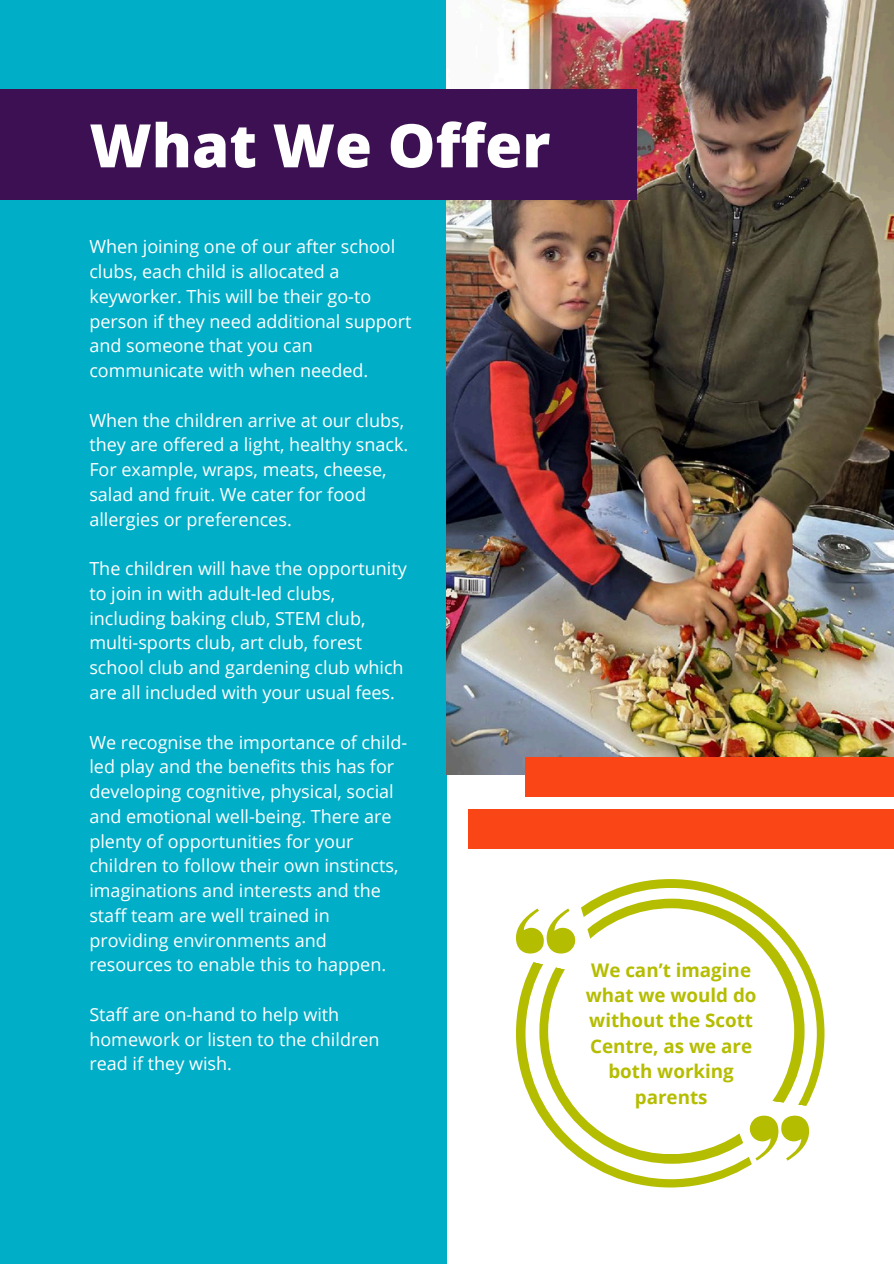
<style>
.page{position:relative;width:894px;height:1264px;background:#fff}
.page>*{position:absolute;margin:0;border:0;box-sizing:border-box;transform-origin:0 0}
.t1{font:800 60px "Open Sans";color:#fff}
.t2{font:700 18.75px/25.5px "Open Sans";color:#b5bd00;text-align:center}
.t3{font:18px/24.8px "Open Sans";color:#fff}
</style>
<div class="page">
<div style="left:0;top:0;width:446px;height:1263px;background:#00aec7"></div>
<img style="left:446px;top:0;width:447px;height:774px">
<div style="left:0;top:89px;width:636px;height:111px;background:#3c1053"></div>
<div style="left:524px;top:757px;width:369px;height:39px;background:#fa4616"></div>
<div style="left:468px;top:809px;width:425px;height:40px;background:#fa4616"></div>
<div style="left:516px;top:879px;width:308px;height:308px;background:#b5bd00;border-radius:50%"></div>
<div style="left:525px;top:888px;width:291px;height:291px;background:#fff;border-radius:50%"></div>
<div style="left:539px;top:898px;width:265px;height:265px;background:#b5bd00;border-radius:50%"></div>
<div style="left:548px;top:908px;width:246px;height:246px;background:#fff;border-radius:50%"></div>
<svg style="left:516px;top:895px;width:86px;height:83px"></svg>
<svg style="left:723px;top:1093px;width:88px;height:83px"></svg>
<p class="t1" style="left:89px;top:103px;width:462px">What We Offer</p>
<p class="t3" style="left:89px;top:234px;width:323px">When joining one of our after school clubs, each child is allocated a keyworker. This will be their go-to person if they need additional support and someone that you can communicate with when needed.</p>
<p class="t3" style="left:89px;top:407px;width:320px">When the children arrive at our clubs, they are offered a light, healthy snack.<br>For example, wraps, meats, cheese, salad and fruit. We cater for food allergies or preferences.</p>
<p class="t3" style="left:89px;top:556px;width:319px">The children will have the opportunity to join in with adult-led clubs, including baking club, STEM club, multi-sports club, art club, forest school club and gardening club which are all included with your usual fees.</p>
<p class="t3" style="left:89px;top:729px;width:319px">We recognise the importance of child&shy;led play and the benefits this has for developing cognitive, physical, social and emotional well-being. There are plenty of opportunities for your children to follow their own instincts, imaginations and interests and the staff team are well trained in providing environments and resources to enable this to happen.</p>
<h1 class="t3" style="left:89px;top:1001px;width:291px">Staff are on-hand to help with homework or listen to the children read if they wish.</h1>
<p class="t2" style="left:585px;top:956px;width:172px">We can’t imagine what we would do without the Scott<br>Centre, as we are both working parents</p>
</div>
